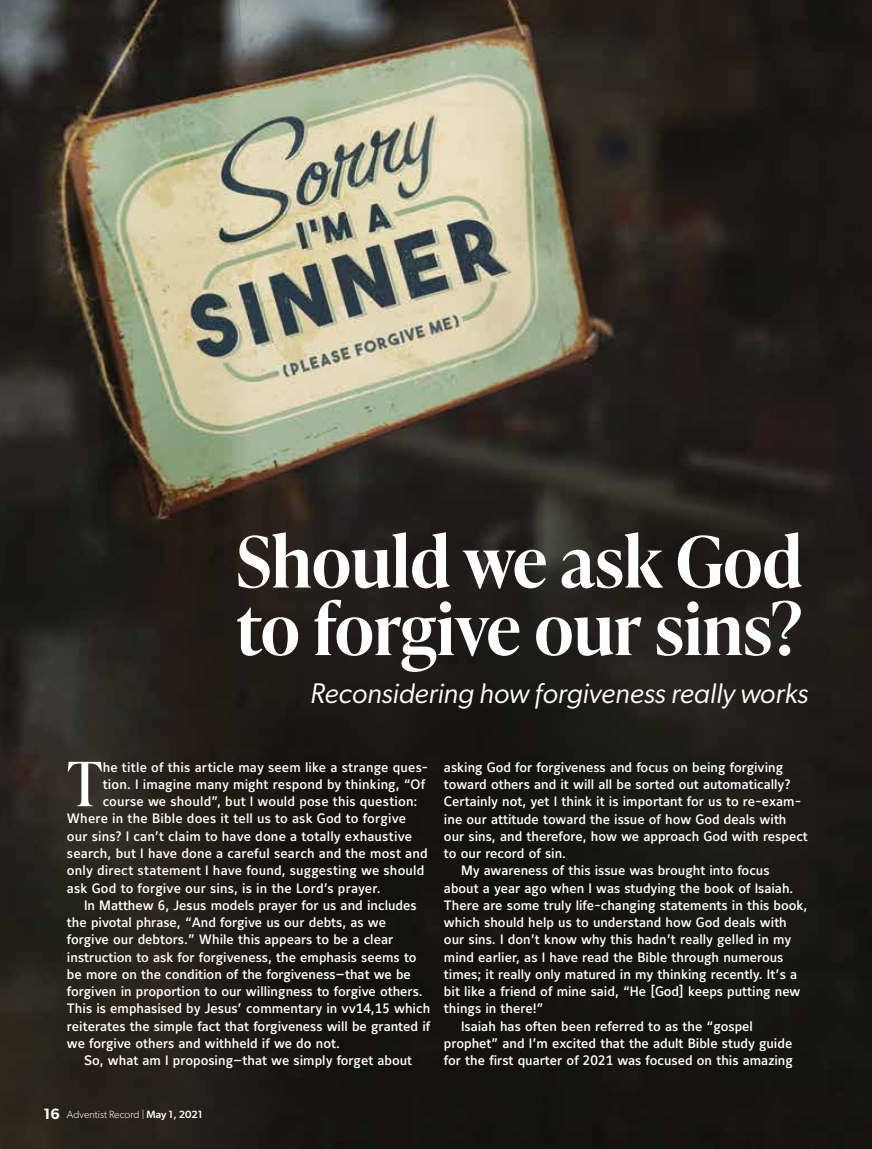
<style>
.page{position:relative;width:872px;height:1149px;background:#fff}
.page>*{position:absolute;margin:0;border:0;box-sizing:border-box;transform-origin:0 0}
.t1{font:600 70.5px/67.5px "Ivy Presto Headline";color:#fff}
.t2{font:60.9px "Ivy Presto Headline";color:#fff}
.t3{font:italic 28.5px "Gibson";color:#fff}
.t4{font:13.5px "Maurea Medium Tf";color:#fff}
.t5{font:300 10.5px "Gibson";color:#fff}
.s1{font-weight:600;font-size:15px}
.s2{font-weight:500}
</style>
<div class="page">
<img style="left:0;top:0;width:872px;height:1148px">
<h1 class="t1" style="left:236px;top:525px;width:568px">Should we ask God to forgive our sins?</h1>
<h3 class="t3" style="left:310px;top:675px;width:499px">Reconsidering how forgiveness really works</h3>
<h2 class="t2" style="left:67px;top:740px;width:37px">T</h2>
<p class="t4" style="left:103px;top:759px;width:327px">he title of this article may seem like a strange ques-</p>
<p class="t4" style="left:103px;top:776px;width:324px">tion. I imagine many might respond by thinking, “Of</p>
<p class="t4" style="left:103px;top:793px;width:316px">course we should”, but I would pose this question:</p>
<p class="t4" style="left:67px;top:811px;width:340px">Where in the Bible does it tell us to ask God to forgive</p>
<p class="t4" style="left:67px;top:828px;width:347px">our sins? I can’t claim to have done a totally exhaustive</p>
<p class="t4" style="left:67px;top:845px;width:362px">search, but I have done a careful search and the most and</p>
<p class="t4" style="left:67px;top:862px;width:359px">only direct statement I have found, suggesting we should</p>
<p class="t4" style="left:67px;top:880px;width:315px">ask God to forgive our sins, is in the Lord’s prayer.</p>
<p class="t4" style="left:84px;top:897px;width:334px">In Matthew 6, Jesus models prayer for us and includes</p>
<p class="t4" style="left:67px;top:914px;width:320px">the pivotal phrase, “And forgive us our debts, as we</p>
<p class="t4" style="left:67px;top:931px;width:328px">forgive our debtors.” While this appears to be a clear</p>
<p class="t4" style="left:67px;top:949px;width:351px">instruction to ask for forgiveness, the emphasis seems to</p>
<p class="t4" style="left:67px;top:966px;width:345px">be more on the condition of the forgiveness—that we be</p>
<p class="t4" style="left:67px;top:983px;width:357px">forgiven in proportion to our willingness to forgive others.</p>
<p class="t4" style="left:67px;top:1000px;width:365px">This is emphasised by Jesus’ commentary in vv14,15 which</p>
<p class="t4" style="left:67px;top:1018px;width:365px">reiterates the simple fact that forgiveness will be granted if</p>
<p class="t4" style="left:67px;top:1035px;width:274px">we forgive others and withheld if we do not.</p>
<p class="t4" style="left:84px;top:1052px;width:330px">So, what am I proposing—that we simply forget about</p>
<p class="t4" style="left:444px;top:759px;width:341px">asking God for forgiveness and focus on being forgiving</p>
<p class="t4" style="left:444px;top:776px;width:348px">toward others and it will all be sorted out automatically?</p>
<p class="t4" style="left:444px;top:793px;width:359px">Certainly not, yet I think it is important for us to re-exam-</p>
<p class="t4" style="left:444px;top:811px;width:344px">ine our attitude toward the issue of how God deals with</p>
<p class="t4" style="left:444px;top:828px;width:365px">our sins, and therefore, how we approach God with respect</p>
<p class="t4" style="left:444px;top:845px;width:124px">to our record of sin.</p>
<p class="t4" style="left:461px;top:862px;width:310px">My awareness of this issue was brought into focus</p>
<p class="t4" style="left:444px;top:880px;width:351px">about a year ago when I was studying the book of Isaiah.</p>
<p class="t4" style="left:444px;top:897px;width:365px">There are some truly life-changing statements in this book,</p>
<p class="t4" style="left:444px;top:914px;width:344px">which should help us to understand how God deals with</p>
<p class="t4" style="left:444px;top:931px;width:349px">our sins. I don’t know why this hadn’t really gelled in my</p>
<p class="t4" style="left:444px;top:949px;width:341px">mind earlier, as I have read the Bible through numerous</p>
<p class="t4" style="left:444px;top:966px;width:354px">times; it really only matured in my thinking recently. It’s a</p>
<p class="t4" style="left:444px;top:983px;width:358px">bit like a friend of mine said, “He [God] keeps putting new</p>
<p class="t4" style="left:444px;top:1000px;width:101px">things in there!”</p>
<p class="t4" style="left:461px;top:1018px;width:293px">Isaiah has often been referred to as the “gospel</p>
<p class="t4" style="left:444px;top:1035px;width:350px">prophet” and I’m excited that the adult Bible study guide</p>
<p class="t4" style="left:444px;top:1052px;width:350px">for the first quarter of 2021 was focused on this amazing</p>
<p class="t5" style="left:44px;top:1107px;width:160px"><span class="s1">16</span> Adventist Record | <span class="s2">May 1, 2021</span></p>
</div>
